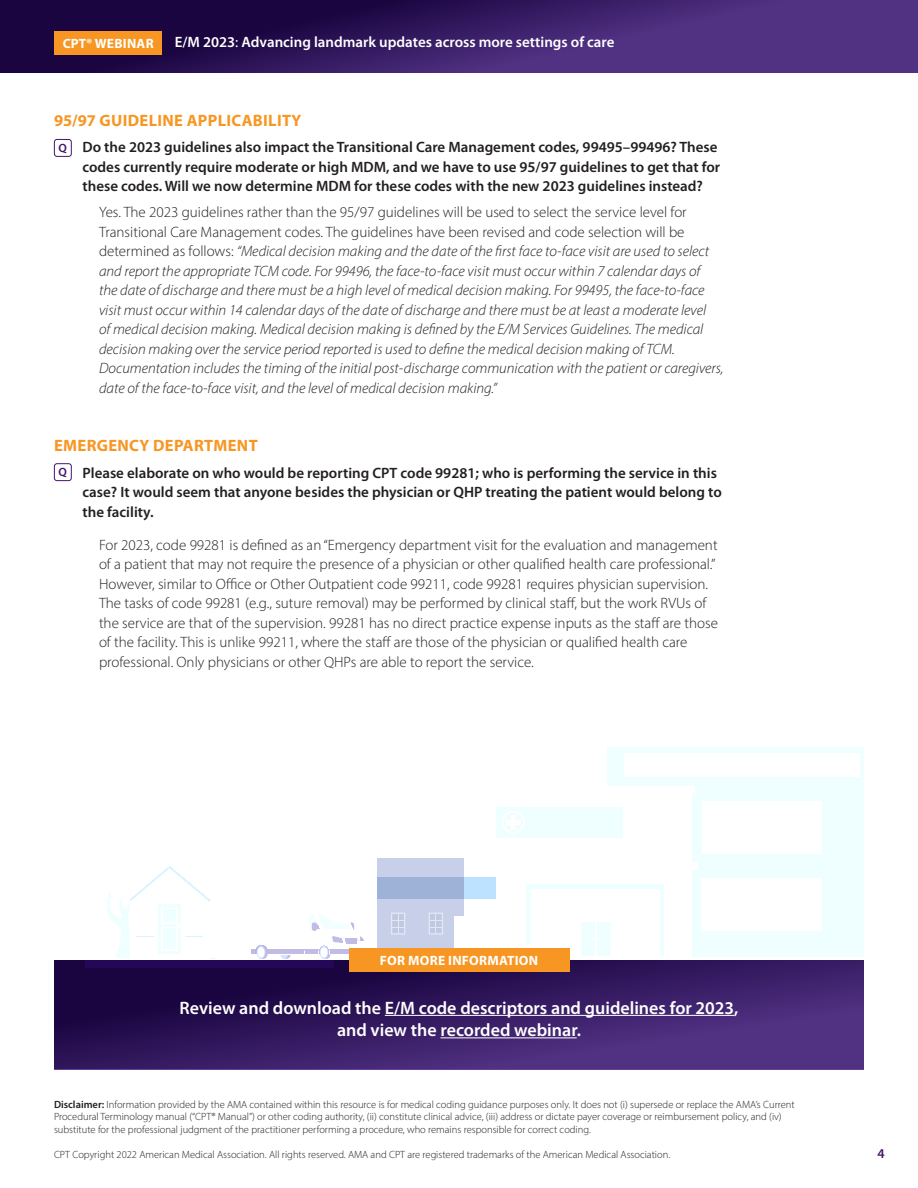
<style>
.page{position:relative;width:918px;height:1188px;background:#fff}
.page>*{position:absolute;margin:0;border:0;box-sizing:border-box;transform-origin:0 0}
.t1{font:600 18px/22.5px "Myriad Pro";color:#fff;text-align:center}
.t2{font:700 16.5px "Myriad Pro";letter-spacing:.02em;color:#f79622}
.t3{font:italic 300 15px/19.5px "Myriad Pro";color:#231f20}
.t4{font:300 15px/19.5px "Myriad Pro";color:#231f20}
.t5{font:600 15px/19.5px "Myriad Pro";color:#231f20}
.t6{font:600 15px "Myriad Pro";color:#fff}
.t7{font:700 13.5px "Myriad Pro";letter-spacing:.02em;color:#fff}
.t8{font:600 13.5px "Myriad Pro";color:#44146b}
.t9{font:600 12px "Myriad Pro";color:#44146b}
.t10{font:300 10.5px/12.6px "Myriad Pro";color:#231f20}
.s1{font-weight:400}
.s2{font-style:normal}
.s3{font-weight:600}
</style>
<div class="page">
<svg style="left:0;top:0;width:918px;height:72px;background:#371d64"></svg>
<div style="left:54px;top:31px;width:108px;height:24px;background:#f79622"></div>
<div style="left:54px;top:139px;width:18px;height:18px;border:1px solid #44146b;border-radius:3px"></div>
<div style="left:54px;top:463px;width:18px;height:18px;border:1px solid #44146b;border-radius:3px"></div>
<svg style="left:54px;top:961px;width:810px;height:108px;background:#351b61"></svg>
<div style="left:607px;top:743px;width:257px;height:214px;background:#efffff"></div>
<div style="left:624px;top:754px;width:236px;height:23px;background:#fff"></div>
<div style="left:496px;top:792px;width:196px;height:166px;background:#fff"></div>
<div style="left:491px;top:786px;width:204px;height:6px;background:#fff"></div>
<div style="left:604px;top:740px;width:276px;height:6px;background:#fff"></div>
<div style="left:496px;top:807px;width:127px;height:31px;background:#efffff"></div>
<div style="left:378px;top:858px;width:86px;height:19px;background:#c7d0e8"></div>
<div style="left:378px;top:899px;width:86px;height:49px;background:#c7d0e8"></div>
<svg style="left:378px;top:877px;width:118px;height:22px;background:#a6bee1"></svg>
<svg style="left:502px;top:811px;width:22px;height:22px"></svg>
<div style="left:702px;top:878px;width:120px;height:52px;background:#fff"></div>
<div style="left:702px;top:802px;width:79px;height:52px;background:#fff"></div>
<div style="left:526px;top:884px;width:138px;height:72px;background:#efffff"></div>
<div style="left:531px;top:889px;width:129px;height:67px;background:#fff"></div>
<svg style="left:581px;top:922px;width:30px;height:34px"></svg>
<svg style="left:526px;top:943px;width:5px;height:5px"></svg>
<div style="left:781px;top:802px;width:41px;height:52px;background:#fff"></div>
<hr style="left:664px;top:755px;width:2px;height:20px;background:#dfe9f6">
<hr style="left:708px;top:755px;width:2px;height:20px;background:#dfe9f6">
<hr style="left:751px;top:755px;width:2px;height:20px;background:#dfe9f6">
<svg style="left:391px;top:913px;width:14px;height:22px"></svg>
<svg style="left:429px;top:913px;width:14px;height:22px"></svg>
<div style="left:493px;top:862px;width:205px;height:7px;background:#fff"></div>
<div style="left:454px;top:916px;width:32px;height:41px;background:#fff"></div>
<hr style="left:470px;top:920px;width:1px;height:37px;background:#90a1d1">
<svg style="left:104px;top:866px;width:260px;height:93px"></svg>
<svg style="left:257px;top:946px;width:8px;height:13px"></svg>
<div style="left:258px;top:948px;width:6px;height:9px;background:#fff;border-radius:50%"></div>
<hr style="left:385px;top:1015px;width:349px;height:1px;background:#fff">
<hr style="left:440px;top:1037px;width:137px;height:1px;background:#fff">
<div style="left:349px;top:948px;width:220px;height:24px;background:#f79622"></div>
<p class="t7" style="left:63px;top:34px;width:92px">CPT® WEBINAR</p>
<p class="t6" style="left:175px;top:32px;width:441px">E/M 2023<span class="s1">:</span> Advancing landmark updates across more settings of care</p>
<p class="t2" style="left:54px;top:109px;width:249px">95/97 GUIDELINE APPLICABILITY</p>
<p class="t5" style="left:82px;top:137px;width:639px">Do the 2023 guidelines also impact the Transitional Care Management codes, 99495–99496? These codes currently require moderate or high MDM, and we have to use 95/97 guidelines to get that for these codes. Will we now determine MDM for these codes with the new 2023 guidelines instead?</p>
<p class="t3" style="left:99px;top:202px;width:626px"><span class="s2">Yes. The 2023 guidelines rather than the 95/97 guidelines will be used to select the service level for Transitional Care Management codes. The guidelines have been revised and code selection will be determined as follows:</span> “Medical decision making and the date of the first face to-face visit are used to select and report the appropriate TCM code. For 99496, the face-to-face visit must occur within 7 calendar days of<br>the date of discharge and there must be a high level of medical decision making. For 99495, the face-to-face visit must occur within 14 calendar days of the date of discharge and there must be at least a moderate level<br>of medical decision making. Medical decision making is defined by the E/M Services Guidelines. The medical decision making over the service period reported is used to define the medical decision making of TCM.<br>Documentation includes the timing of the initial post-discharge communication with the patient or caregivers, date of the face-to-face visit, and the level of medical decision making.”</p>
<p class="t9" style="left:59px;top:140px;width:10px">Q</p>
<p class="t2" style="left:54px;top:435px;width:205px">EMERGENCY DEPARTMENT</p>
<p class="t5" style="left:82px;top:462px;width:641px">Please elaborate on who would be reporting CPT code 99281; who is performing the service in this case? It would seem that anyone besides the physician or QHP treating the patient would belong to the facility.</p>
<p class="t4" style="left:99px;top:535px;width:620px">For 2023, code 99281 is defined as an “Emergency department visit for the evaluation and management of a patient that may not require the presence of a physician or other qualified health care professional.” However, similar to Office or Other Outpatient code 99211, code 99281 requires physician supervision.<br>The tasks of code 99281 (e.g., suture removal) may be performed by clinical staff, but the work RVUs of the service are that of the supervision. 99281 has no direct practice expense inputs as the staff are those of the facility. This is unlike 99211, where the staff are those of the physician or qualified health care professional. Only physicians or other QHPs are able to report the service.</p>
<p class="t9" style="left:59px;top:464px;width:10px">Q</p>
<p class="t7" style="left:380px;top:952px;width:160px">FOR MORE INFORMATION</p>
<p class="t1" style="left:180px;top:996px;width:560px">Review and download the E/M code descriptors and guidelines for 2023, and view the recorded webinar.</p>
<p class="t10" style="left:54px;top:1098px;width:742px"><span class="s3">Disclaimer:</span> Information provided by the AMA contained within this resource is for medical coding guidance purposes only. It does not (i) supersede or replace the AMA’s Current<br>Procedural Terminology manual (“CPT® Manual”) or other coding authority, (ii) constitute clinical advice, (iii) address or dictate payer coverage or reimbursement policy, and (iv) substitute for the professional judgment of the practitioner performing a procedure, who remains responsible for correct coding.</p>
<p class="t10" style="left:54px;top:1148px;width:618px">CPT Copyright 2022 American Medical Association. All rights reserved. AMA and CPT are registered trademarks of the American Medical Association.</p>
<p class="t8" style="left:878px;top:1145px;width:9px">4</p>
</div>
